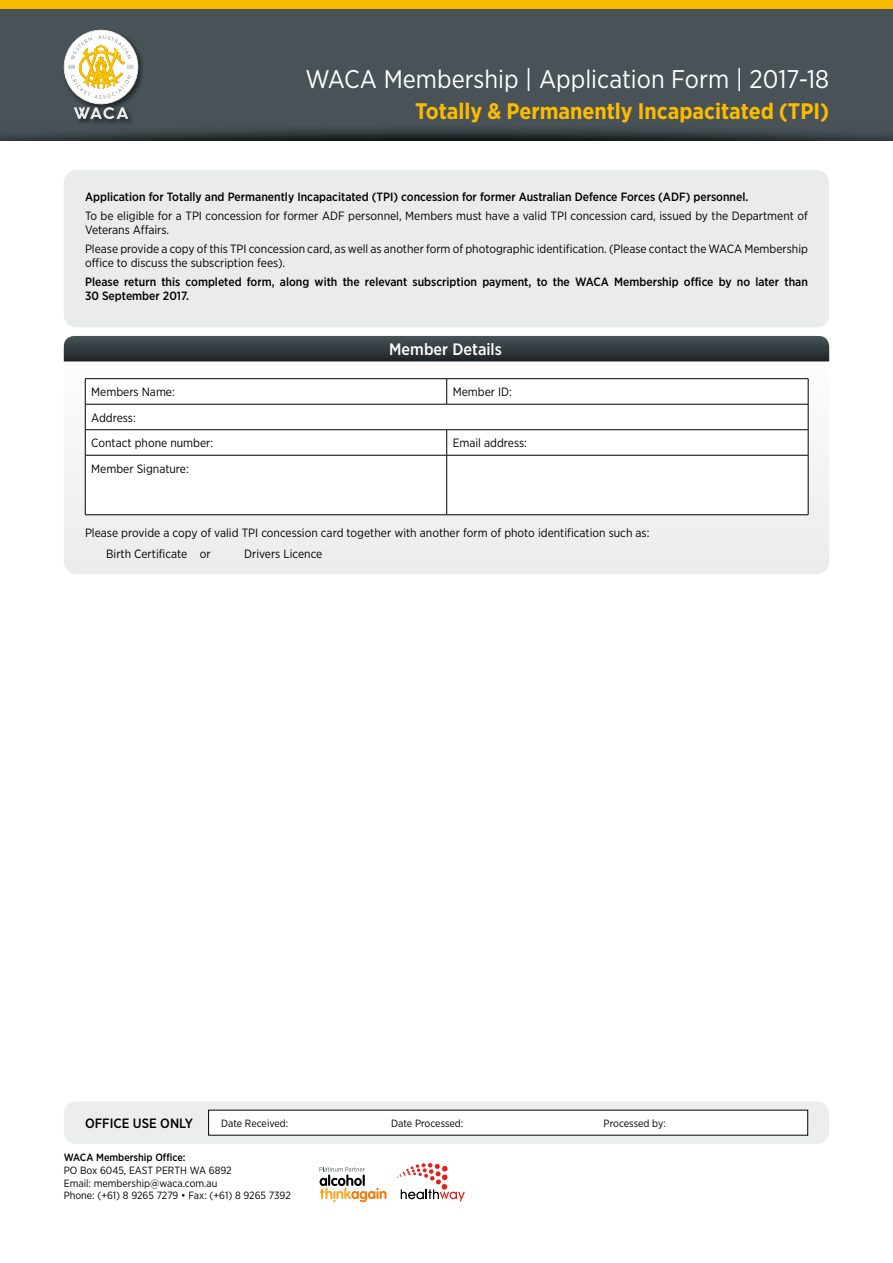
<style>
.page{position:relative;width:893px;height:1263px;background:#fff}
.page>*{position:absolute;margin:0;border:0;box-sizing:border-box;transform-origin:0 0}
.t1{font:25.5px "Gotham Narrow";color:#fff}
.t2{font:700 22.5px "Gotham Narrow";color:#fabb00}
.t3{font:500 16.5px "Gotham Narrow";color:#fff}
.t4{font:500 13.5px "Gotham Narrow";color:#000}
.t5{font:12px/14.4px "Gotham Narrow";color:#000}
.t6{font:500 12px/14.4px "Gotham Narrow";color:#000}
.t7{font:10.5px/12.6px "Gotham Narrow";color:#000}
.t8{font:500 10.5px "Gotham Narrow";color:#000}
</style>
<div class="page">
<div style="left:0;top:0;width:893px;height:140px;background:#485257"></div>
<div style="left:0;top:0;width:893px;height:9px;background:#fabb00"></div>
<svg style="left:0;top:129px;width:893px;height:10px"></svg>
<svg style="left:0;top:139px;width:893px;height:1px"></svg>
<div style="left:63px;top:29px;width:82px;height:97px;background:#000;opacity:.5"></div>
<svg style="left:64px;top:30px;width:74px;height:89px"></svg>
<svg style="left:397px;top:1163px;width:68px;height:38px"></svg>
<svg style="left:320px;top:1167px;width:67px;height:35px"></svg>
<div style="left:64px;top:1101px;width:765px;height:43px;background:#eceded;border-radius:13px"></div>
<div style="left:209px;top:1110px;width:599px;height:25px;background:#fff"></div>
<svg style="left:64px;top:361px;width:765px;height:213px"></svg>
<div style="left:64px;top:170px;width:765px;height:157px;background:#eaecec;border-radius:13px"></div>
<svg style="left:64px;top:336px;width:765px;height:25px"></svg>
<svg style="left:86px;top:379px;width:722px;height:135px"></svg>
<hr style="left:85px;top:378px;width:362px;height:1px;background:#000">
<hr style="left:447px;top:378px;width:361px;height:1px;background:#000">
<svg style="left:446px;top:379px;width:1px;height:25px"></svg>
<hr style="left:85px;top:404px;width:362px;height:1px;background:#000">
<hr style="left:447px;top:404px;width:361px;height:1px;background:#000">
<hr style="left:85px;top:429px;width:362px;height:1px;background:#000">
<svg style="left:85px;top:379px;width:1px;height:76px"></svg>
<hr style="left:447px;top:429px;width:361px;height:1px;background:#000">
<svg style="left:446px;top:430px;width:1px;height:25px"></svg>
<svg style="left:808px;top:379px;width:1px;height:76px"></svg>
<hr style="left:85px;top:455px;width:362px;height:1px;background:#000">
<hr style="left:85px;top:455px;width:1px;height:59px;background:#000">
<hr style="left:447px;top:455px;width:361px;height:1px;background:#000">
<hr style="left:446px;top:455px;width:1px;height:59px;background:#000">
<hr style="left:808px;top:455px;width:1px;height:59px;background:#000">
<hr style="left:85px;top:514px;width:362px;height:1px;background:#000">
<hr style="left:447px;top:514px;width:361px;height:1px;background:#000">
<h1 class="t1" style="left:305px;top:63px;width:525px">WACA Membership | Application Form | 2017-18</h1>
<h2 class="t2" style="left:415px;top:97px;width:415px">Totally &amp; Permanently Incapacitated (TPI)</h2>
<p class="t6" style="left:85px;top:189px;width:665px">Application for Totally and Permanently Incapacitated (TPI) concession for former Australian Defence Forces (ADF) personnel.</p>
<p class="t5" style="left:85px;top:208px;width:724px">To be eligible for a TPI concession for former ADF personnel, Members must have a valid TPI concession card, issued by the Department of<br>Veterans Affairs.</p>
<p class="t5" style="left:85px;top:241px;width:724px">Please provide a copy of this TPI concession card, as well as another form of photographic identification. (Please contact the WACA Membership office to discuss the subscription fees).</p>
<p class="t6" style="left:85px;top:274px;width:724px">Please return this completed form, along with the relevant subscription payment, to the WACA Membership office by no later than<br>30 September 2017.</p>
<h3 class="t3" style="left:389px;top:338px;width:114px">Member Details</h3>
<p class="t5" style="left:91px;top:385px;width:85px">Members Name:</p>
<p class="t5" style="left:453px;top:385px;width:61px">Member ID:</p>
<p class="t5" style="left:91px;top:405px;width:124px;line-height:25.5px">Address:<br>Contact phone number:</p>
<p class="t5" style="left:453px;top:436px;width:76px">Email address:</p>
<p class="t5" style="left:91px;top:462px;width:99px">Member Signature:</p>
<p class="t5" style="left:106px;top:522px;width:545px;line-height:21.6px;text-indent:-21px">Please provide a copy of valid TPI concession card together with another form of photo identification such as:<br>Birth Certificate or</p>
<p class="t5" style="left:244px;top:547px;width:80px">Drivers Licence</p>
<p class="t4" style="left:85px;top:1115px;width:110px">OFFICE USE ONLY</p>
<p class="t7" style="left:221px;top:1117px;width:69px">Date Received:</p>
<p class="t7" style="left:391px;top:1117px;width:74px">Date Processed:</p>
<p class="t7" style="left:604px;top:1117px;width:64px">Processed by:</p>
<p class="t8" style="left:64px;top:1151px;width:123px">WACA Membership Office:</p>
<p class="t7" style="left:64px;top:1164px;width:228px">PO Box 6045, EAST PERTH WA 6892<br>Email: membership@waca.com.au<br>Phone: (+61) 8 9265 7279 • Fax: (+61) 8 9265 7392</p>
</div>
